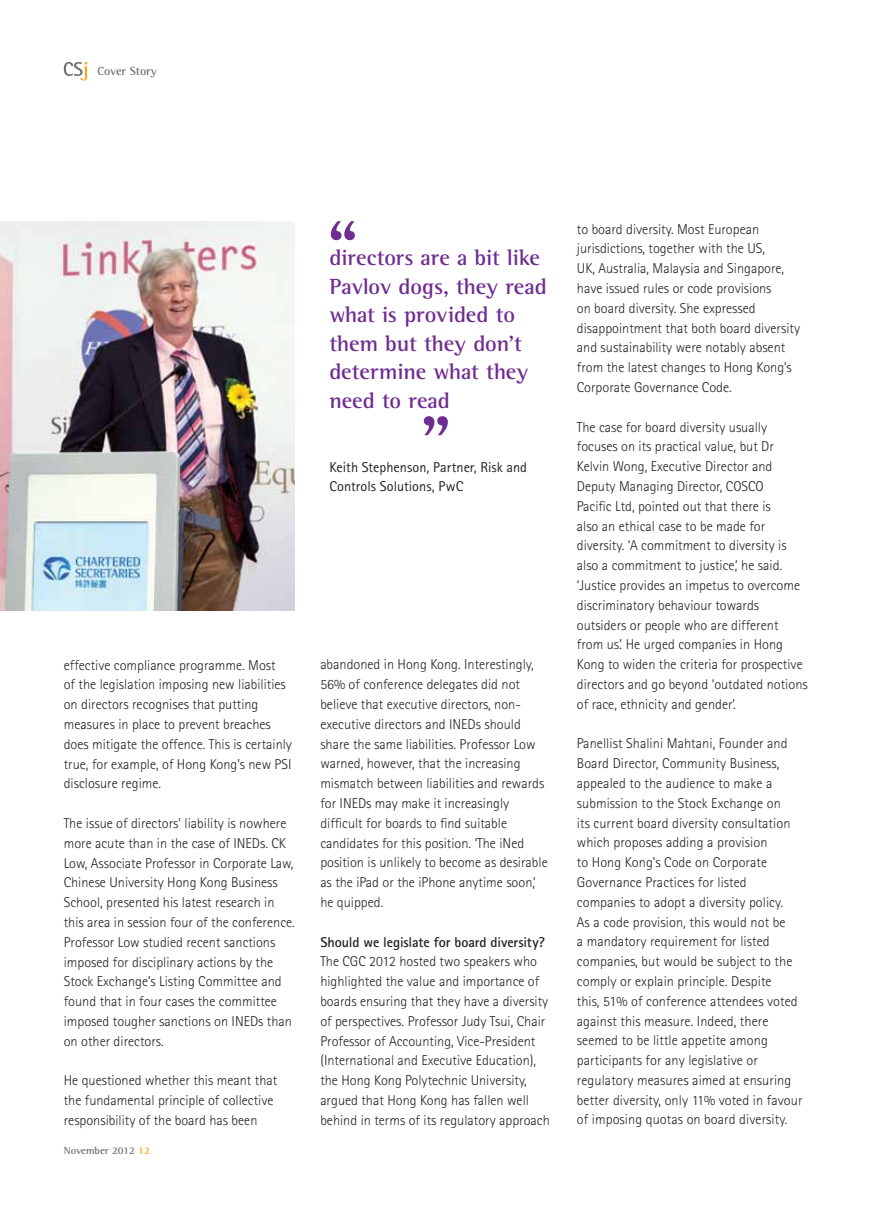
<style>
.page{position:relative;width:893px;height:1212px;background:#fff}
.page>*{position:absolute;margin:0;border:0;box-sizing:border-box;transform-origin:0 0}
.t1{font:700 22.5px/28.5px "Rotis Semi Serif";letter-spacing:-.005em;color:#6f2c91}
.t2{font:300 14.25px/19.8px "Rotis Sans Serif";color:#231f20}
.t3{font:14.25px/19.8px "Rotis Sans Serif";color:#231f20}
.t4{font:700 14.25px "Rotis Sans Serif";letter-spacing:-.01em;color:#231f20}
.t5{font:700 12px "Rotis Semi Serif";color:#6d6e71}
.t6{font:700 10.5px "Rotis Semi Serif";color:#6d6e71}
.s1{color:#faa61a}
</style>
<div class="page">
<img style="left:0;top:222px;width:295px;height:388px">
<svg style="left:64px;top:62px;width:23px;height:18px"></svg>
<svg style="left:331px;top:221px;width:24px;height:19px"></svg>
<svg style="left:424px;top:416px;width:24px;height:19px"></svg>
<p class="t5" style="left:97px;top:64px;width:61px">Cover Story</p>
<h1 class="t1" style="left:329px;top:243px;width:219px">directors are a bit like<br>Pavlov dogs, they read what is provided to them but they don’t determine what they need to read</h1>
<p class="t3" style="left:329px;top:457px;width:199px">Keith Stephenson, Partner, Risk and<br>Controls Solutions, PwC</p>
<p class="t2" style="left:64px;top:655px;width:230px">effective compliance programme. Most<br>of the legislation imposing new liabilities on directors recognises that putting measures in place to prevent breaches does mitigate the offence. This is certainly true, for example, of Hong Kong’s new PSI disclosure regime.</p>
<p class="t2" style="left:64px;top:813px;width:233px">The issue of directors’ liability is nowhere more acute than in the case of INEDs. CK Low, Associate Professor in Corporate Law, Chinese University Hong Kong Business School, presented his latest research in this area in session four of the conference.<br>Professor Low studied recent sanctions imposed for disciplinary actions by the Stock Exchange’s Listing Committee and found that in four cases the committee imposed tougher sanctions on INEDs than on other directors.</p>
<p class="t2" style="left:64px;top:1070px;width:215px">He questioned whether this meant that the fundamental principle of collective responsibility of the board has been</p>
<p class="t6" style="left:64px;top:1144px;width:87px">November 2012 <span class="s1">12</span></p>
<p class="t2" style="left:320px;top:655px;width:229px">abandoned in Hong Kong. Interestingly, 56% of conference delegates did not believe that executive directors, non&shy;executive directors and INEDs should share the same liabilities. Professor Low warned, however, that the increasing mismatch between liabilities and rewards for INEDs may make it increasingly difficult for boards to find suitable candidates for this position. ‘The iNed position is unlikely to become as desirable as the iPad or the iPhone anytime soon,’ he quipped.</p>
<p class="t4" style="left:320px;top:933px;width:226px">Should we legislate for board diversity?</p>
<p class="t2" style="left:320px;top:952px;width:231px">The CGC 2012 hosted two speakers who highlighted the value and importance of boards ensuring that they have a diversity of perspectives. Professor Judy Tsui, Chair Professor of Accounting, Vice-President (International and Executive Education), the Hong Kong Polytechnic University, argued that Hong Kong has fallen well behind in terms of its regulatory approach</p>
<p class="t2" style="left:577px;top:219px;width:225px">to board diversity. Most European jurisdictions, together with the US,<br>UK, Australia, Malaysia and Singapore, have issued rules or code provisions<br>on board diversity. She expressed disappointment that both board diversity and sustainability were notably absent from the latest changes to Hong Kong’s Corporate Governance Code.</p>
<p class="t2" style="left:577px;top:417px;width:232px">The case for board diversity usually focuses on its practical value, but Dr Kelvin Wong, Executive Director and Deputy Managing Director, COSCO<br>Pacific Ltd, pointed out that there is<br>also an ethical case to be made for diversity. ‘A commitment to diversity is also a commitment to justice,’ he said. ‘Justice provides an impetus to overcome discriminatory behaviour towards outsiders or people who are different from us.’ He urged companies in Hong Kong to widen the criteria for prospective directors and go beyond ‘outdated notions of race, ethnicity and gender’.</p>
<p class="t2" style="left:577px;top:734px;width:227px">Panellist Shalini Mahtani, Founder and Board Director, Community Business, appealed to the audience to make a submission to the Stock Exchange on<br>its current board diversity consultation which proposes adding a provision<br>to Hong Kong’s Code on Corporate Governance Practices for listed companies to adopt a diversity policy.<br>As a code provision, this would not be<br>a mandatory requirement for listed companies, but would be subject to the comply or explain principle. Despite<br>this, 51% of conference attendees voted against this measure. Indeed, there seemed to be little appetite among participants for any legislative or regulatory measures aimed at ensuring better diversity, only 11% voted in favour of imposing quotas on board diversity.</p>
</div>
